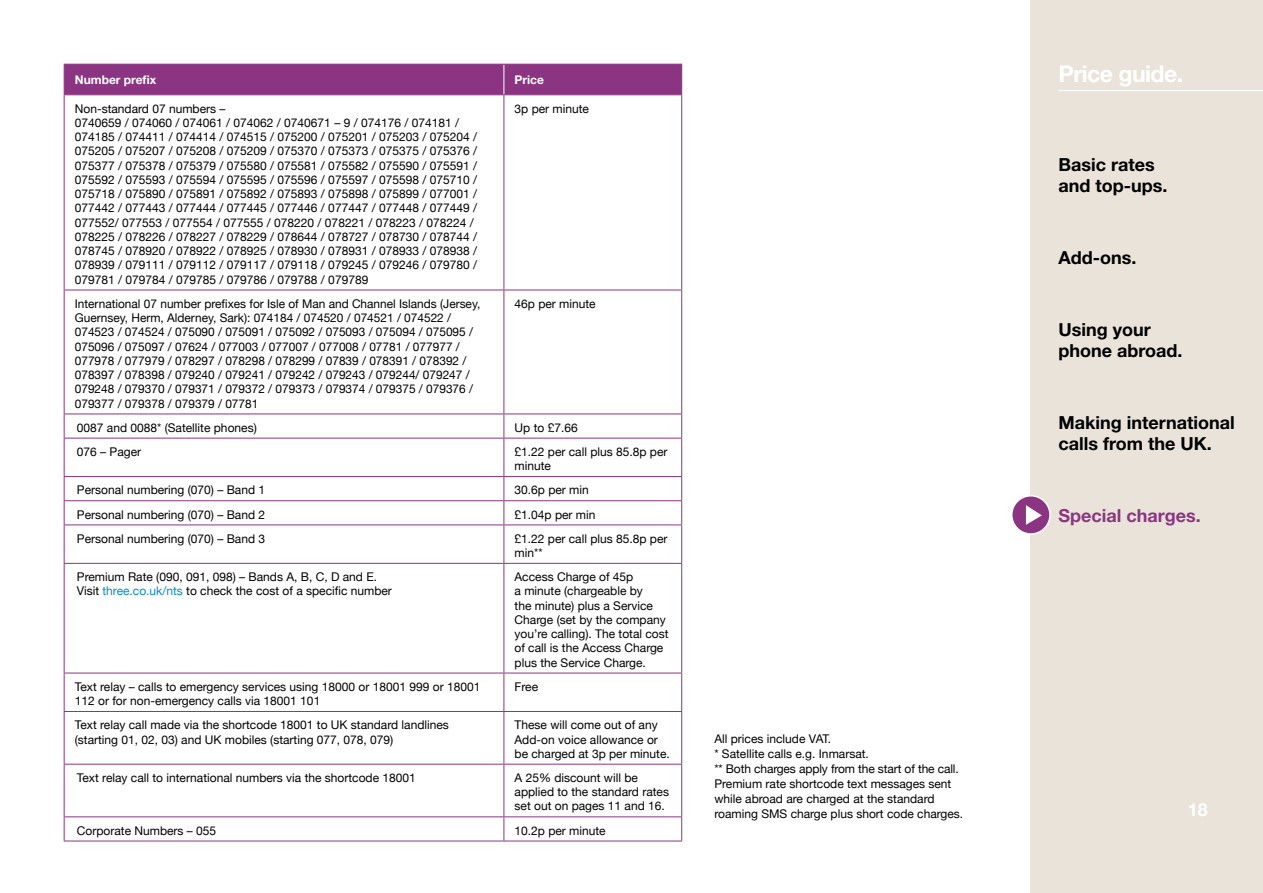
<style>
.page{position:relative;width:1263px;height:893px;background:#fff}
.page>*{position:absolute;margin:0;border:0;box-sizing:border-box;transform-origin:0 0}
.t1{font:700 23.1px "Helvetica Neue LT";letter-spacing:-.025em;color:#fff}
.t2{font:700 18px/21px "Helvetica Neue LT";color:#000}
.t3{font:700 18px "Helvetica Neue LT";color:#8b3582}
.t4{font:700 18px "Helvetica Neue LT";color:#fff}
.body_copy{font:12px/14.2px "Helvetica Neue";color:#000}
.indented{font:12px/14.2px "Helvetica Neue";color:#000}
._1_Headings{font:700 12px "Helvetica Neue LT";color:#fff}
.s1{color:#008ece}
</style>
<div class="page">
<div style="left:1031px;top:0;width:232px;height:893px;background:#eae3da"></div>
<hr style="left:1058px;top:90px;width:205px;height:1px;background:#fff">
<svg style="left:65px;top:95px;width:616px;height:746px"></svg>
<hr style="left:64px;top:563px;width:440px;height:1px;background:#8b3582">
<hr style="left:64px;top:564px;width:1px;height:109px;background:#8b3582">
<hr style="left:64px;top:673px;width:440px;height:1px;background:#8b3582">
<hr style="left:64px;top:95px;width:1px;height:195px;background:#8b3582">
<hr style="left:64px;top:290px;width:1px;height:124px;background:#8b3582">
<svg style="left:64px;top:415px;width:1px;height:23px"></svg>
<hr style="left:64px;top:438px;width:1px;height:38px;background:#8b3582">
<svg style="left:64px;top:477px;width:1px;height:48px"></svg>
<hr style="left:64px;top:525px;width:1px;height:38px;background:#8b3582">
<hr style="left:504px;top:563px;width:178px;height:1px;background:#8b3582">
<hr style="left:503px;top:564px;width:1px;height:109px;background:#8b3582">
<hr style="left:681px;top:564px;width:1px;height:109px;background:#8b3582">
<hr style="left:64px;top:673px;width:1px;height:38px;background:#8b3582">
<hr style="left:504px;top:673px;width:178px;height:1px;background:#8b3582">
<hr style="left:64px;top:712px;width:1px;height:52px;background:#8b3582">
<hr style="left:64px;top:764px;width:1px;height:52px;background:#8b3582">
<svg style="left:64px;top:817px;width:1px;height:24px"></svg>
<hr style="left:681px;top:95px;width:1px;height:195px;background:#8b3582">
<hr style="left:681px;top:290px;width:1px;height:124px;background:#8b3582">
<svg style="left:681px;top:415px;width:1px;height:23px"></svg>
<hr style="left:681px;top:438px;width:1px;height:38px;background:#8b3582">
<svg style="left:681px;top:477px;width:1px;height:48px"></svg>
<hr style="left:681px;top:525px;width:1px;height:38px;background:#8b3582">
<hr style="left:681px;top:673px;width:1px;height:38px;background:#8b3582">
<hr style="left:681px;top:712px;width:1px;height:52px;background:#8b3582">
<hr style="left:681px;top:764px;width:1px;height:52px;background:#8b3582">
<svg style="left:681px;top:817px;width:1px;height:24px"></svg>
<hr style="left:503px;top:95px;width:1px;height:195px;background:#8b3582">
<hr style="left:503px;top:290px;width:1px;height:124px;background:#8b3582">
<svg style="left:503px;top:415px;width:1px;height:23px"></svg>
<hr style="left:503px;top:438px;width:1px;height:38px;background:#8b3582">
<svg style="left:503px;top:477px;width:1px;height:48px"></svg>
<hr style="left:503px;top:525px;width:1px;height:38px;background:#8b3582">
<hr style="left:503px;top:673px;width:1px;height:38px;background:#8b3582">
<hr style="left:503px;top:712px;width:1px;height:52px;background:#8b3582">
<hr style="left:503px;top:764px;width:1px;height:52px;background:#8b3582">
<svg style="left:503px;top:817px;width:1px;height:24px"></svg>
<hr style="left:64px;top:290px;width:440px;height:1px;background:#8b3582">
<hr style="left:504px;top:290px;width:178px;height:1px;background:#8b3582">
<hr style="left:64px;top:414px;width:440px;height:1px;background:#8b3582">
<hr style="left:504px;top:414px;width:178px;height:1px;background:#8b3582">
<hr style="left:64px;top:438px;width:440px;height:1px;background:#8b3582">
<hr style="left:504px;top:438px;width:178px;height:1px;background:#8b3582">
<hr style="left:64px;top:476px;width:440px;height:1px;background:#8b3582">
<hr style="left:504px;top:476px;width:178px;height:1px;background:#8b3582">
<hr style="left:64px;top:500px;width:440px;height:1px;background:#8b3582">
<hr style="left:504px;top:500px;width:178px;height:1px;background:#8b3582">
<hr style="left:64px;top:525px;width:440px;height:1px;background:#8b3582">
<hr style="left:504px;top:525px;width:178px;height:1px;background:#8b3582">
<div style="left:64px;top:64px;width:618px;height:30px;background:#8b3582"></div>
<hr style="left:64px;top:94px;width:440px;height:1px;background:#8b3582">
<hr style="left:504px;top:94px;width:178px;height:1px;background:#8b3582">
<hr style="left:64px;top:711px;width:440px;height:1px;background:#8b3582">
<hr style="left:504px;top:711px;width:178px;height:1px;background:#8b3582">
<hr style="left:64px;top:764px;width:440px;height:1px;background:#8b3582">
<hr style="left:504px;top:764px;width:178px;height:1px;background:#8b3582">
<hr style="left:64px;top:816px;width:440px;height:1px;background:#8b3582">
<hr style="left:504px;top:816px;width:178px;height:1px;background:#8b3582">
<hr style="left:64px;top:841px;width:440px;height:1px;background:#8b3582">
<hr style="left:504px;top:841px;width:178px;height:1px;background:#8b3582">
<div style="left:1012px;top:496px;width:38px;height:38px;background:#8b3582;border-radius:50%"></div>
<div style="left:1011px;top:495px;width:40px;height:40px;border:2px solid #fff;border-radius:50%"></div>
<svg style="left:1026px;top:505px;width:16px;height:20px"></svg>
<p class="_1_Headings" style="left:75px;top:72px;width:83px">Number prefix</p>
<p class="_1_Headings" style="left:514px;top:72px;width:31px">Price</p>
<p class="t1" style="left:1058px;top:59px;width:126px">Price guide.</p>
<p class="body_copy" style="left:75px;top:100px;width:404px">Non-standard 07 numbers –<br>0740659 / 074060 / 074061 / 074062 / 0740671 – 9 / 074176 / 074181 / 074185 / 074411 / 074414 / 074515 / 075200 / 075201 / 075203 / 075204 / 075205 / 075207 / 075208 / 075209 / 075370 / 075373 / 075375 / 075376 / 075377 / 075378 / 075379 / 075580 / 075581 / 075582 / 075590 / 075591 / 075592 / 075593 / 075594 / 075595 / 075596 / 075597 / 075598 / 075710 / 075718 / 075890 / 075891 / 075892 / 075893 / 075898 / 075899 / 077001 / 077442 / 077443 / 077444 / 077445 / 077446 / 077447 / 077448 / 077449 / 077552/ 077553 / 077554 / 077555 / 078220 / 078221 / 078223 / 078224 / 078225 / 078226 / 078227 / 078229 / 078644 / 078727 / 078730 / 078744 / 078745 / 078920 / 078922 / 078925 / 078930 / 078931 / 078933 / 078938 / 078939 / 079111 / 079112 / 079117 / 079118 / 079245 / 079246 / 079780 / 079781 / 079784 / 079785 / 079786 / 079788 / 079789</p>
<p class="body_copy" style="left:514px;top:100px;width:76px">3p per minute</p>
<p class="body_copy" style="left:75px;top:296px;width:407px">International 07 number prefixes for Isle of Man and Channel Islands (Jersey, Guernsey, Herm, Alderney, Sark): 074184 / 074520 / 074521 / 074522 / 074523 / 074524 / 075090 / 075091 / 075092 / 075093 / 075094 / 075095 / 075096 / 075097 / 07624 / 077003 / 077007 / 077008 / 07781 / 077977 / 077978 / 077979 / 078297 / 078298 / 078299 / 07839 / 078391 / 078392 / 078397 / 078398 / 079240 / 079241 / 079242 / 079243 / 079244/ 079247 / 079248 / 079370 / 079371 / 079372 / 079373 / 079374 / 079375 / 079376 / 079377 / 079378 / 079379 / 07781</p>
<p class="body_copy" style="left:514px;top:296px;width:83px">46p per minute</p>
<p class="indented" style="left:77px;top:419px;width:181px">0087 and 0088* (Satellite phones)</p>
<p class="body_copy" style="left:514px;top:419px;width:65px">Up to £7.66</p>
<p class="indented" style="left:77px;top:444px;width:66px">076 – Pager</p>
<p class="body_copy" style="left:514px;top:444px;width:154px">£1.22 per call plus 85.8p per minute</p>
<p class="indented" style="left:77px;top:482px;width:190px">Personal numbering (070) – Band 1</p>
<p class="body_copy" style="left:514px;top:482px;width:76px">30.6p per min</p>
<p class="indented" style="left:77px;top:506px;width:190px">Personal numbering (070) – Band 2</p>
<p class="body_copy" style="left:514px;top:506px;width:82px">£1.04p per min</p>
<p class="indented" style="left:77px;top:530px;width:190px">Personal numbering (070) – Band 3</p>
<p class="body_copy" style="left:514px;top:530px;width:154px">£1.22 per call plus 85.8p per min**</p>
<p class="indented" style="left:77px;top:569px;width:316px">Premium Rate (090, 091, 098) – Bands A, B, C, D and E.<br>Visit <span class="s1">three.co.uk/nts</span> to check the cost of a specific number</p>
<p class="body_copy" style="left:514px;top:569px;width:156px">Access Charge of 45p<br>a minute (chargeable by<br>the minute) plus a Service<br>Charge (set by the company you’re calling). The total cost of call is the Access Charge plus the Service Charge.</p>
<p class="indented" style="left:75px;top:679px;width:407px">Text relay – calls to emergency services using 18000 or 18001 999 or 18001<br>112 or for non-emergency calls via 18001 101</p>
<p class="body_copy" style="left:514px;top:679px;width:25px">Free</p>
<p class="indented" style="left:75px;top:717px;width:376px">Text relay call made via the shortcode 18001 to UK standard landlines (starting 01, 02, 03) and UK mobiles (starting 077, 078, 079)</p>
<p class="body_copy" style="left:514px;top:717px;width:157px">These will come out of any<br>Add-on voice allowance or be charged at 3p per minute.</p>
<p class="indented" style="left:77px;top:770px;width:340px">Text relay call to international numbers via the shortcode 18001</p>
<p class="body_copy" style="left:514px;top:770px;width:156px">A 25% discount will be applied to the standard rates set out on pages 11 and 16.</p>
<p class="indented" style="left:77px;top:822px;width:141px">Corporate Numbers – 055</p>
<p class="body_copy" style="left:514px;top:822px;width:93px">10.2p per minute</p>
<p class="t2" style="left:1058px;top:153px;width:111px">Basic rates and top-ups.</p>
<p class="t2" style="left:1058px;top:246px;width:79px">Add-ons.</p>
<p class="t2" style="left:1058px;top:319px;width:126px">Using your phone abroad.</p>
<p class="t2" style="left:1058px;top:412px;width:178px">Making international calls from the UK.</p>
<p class="t3" style="left:1058px;top:504px;width:144px">Special charges.</p>
<p class="body_copy" style="left:714px;top:731px;width:246px;line-height:15px">All prices include VAT.<br>* Satellite calls e.g. Inmarsat.<br>** Both charges apply from the start of the call.</p>
<p class="body_copy" style="left:714px;top:776px;width:250px;line-height:15px">Premium rate shortcode text messages sent while abroad are charged at the standard roaming SMS charge plus short code charges.</p>
<p class="t4" style="left:1188px;top:799px;width:22px">18</p>
</div>
